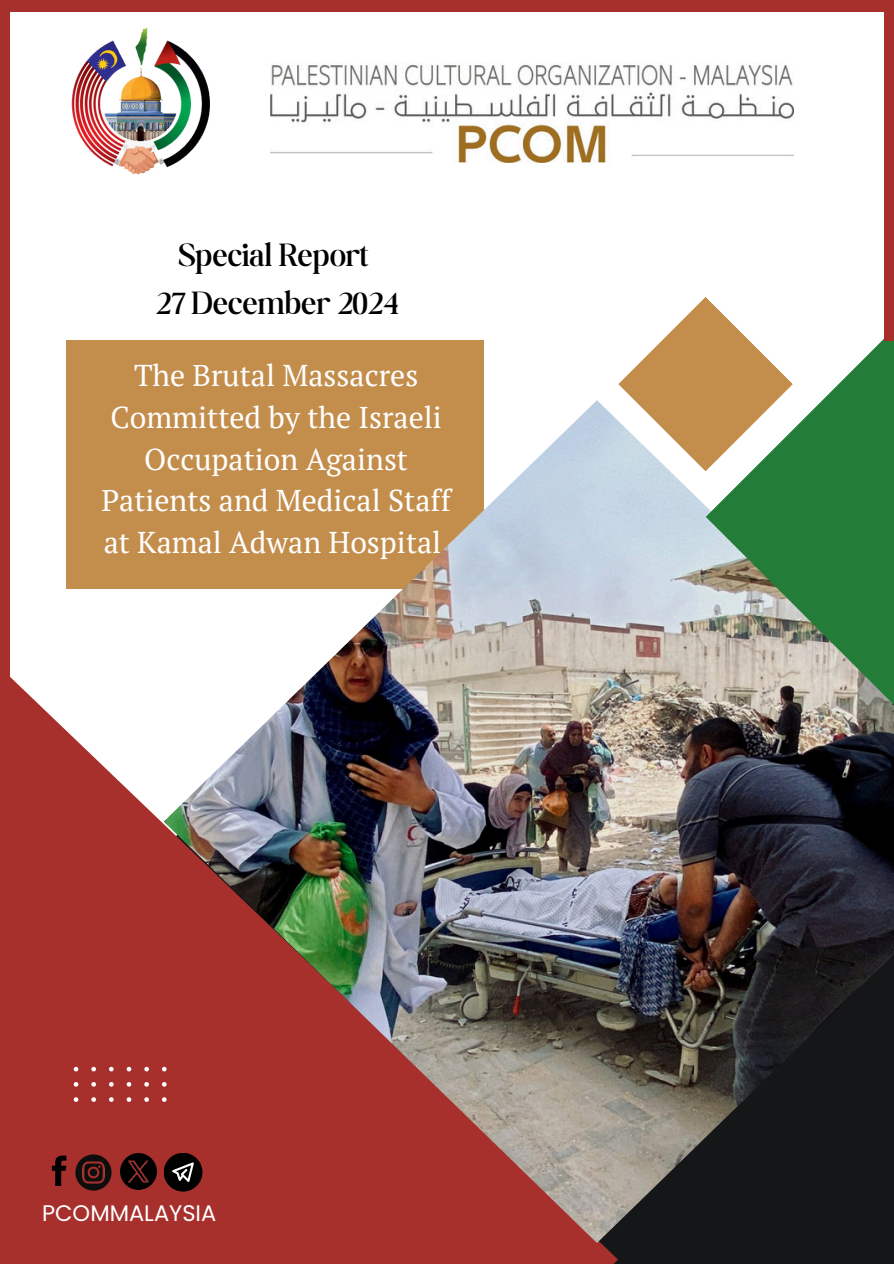
<style>
.page{position:relative;width:894px;height:1264px;background:#fff}
.page>*{position:absolute;margin:0;border:0;box-sizing:border-box;transform-origin:0 0}
.t1{font:300 34.5px/47.2px "Boston Angel";color:#000;text-align:center}
.t2{font:30px/41.7px "PT Serif";color:#fff;text-align:center}
.t3{font:22.5px "Poppins";color:#fff}
</style>
<div class="page">
<svg style="left:0;top:606px;width:618px;height:657px;fill:#a7302d"></svg>
<svg style="left:618px;top:297px;width:87px;height:103px"></svg>
<img style="left:71px;top:28px;width:139px;height:147px">
<img style="left:270px;top:64px;width:522px;height:99px">
<img style="left:120px;top:1153px;width:36px;height:36px">
<img style="left:75px;top:1154px;width:36px;height:36px">
<svg style="left:52px;top:1155px;width:14px;height:30px"></svg>
<svg style="left:74px;top:1066px;width:4px;height:5px"></svg>
<svg style="left:91px;top:1066px;width:5px;height:5px"></svg>
<svg style="left:109px;top:1066px;width:5px;height:5px"></svg>
<svg style="left:127px;top:1066px;width:4px;height:5px"></svg>
<svg style="left:144px;top:1066px;width:5px;height:5px"></svg>
<svg style="left:74px;top:1082px;width:4px;height:4px"></svg>
<svg style="left:91px;top:1082px;width:5px;height:4px"></svg>
<svg style="left:109px;top:1082px;width:5px;height:4px"></svg>
<svg style="left:127px;top:1082px;width:4px;height:4px"></svg>
<svg style="left:144px;top:1082px;width:5px;height:4px"></svg>
<svg style="left:74px;top:1097px;width:4px;height:4px"></svg>
<svg style="left:91px;top:1097px;width:5px;height:4px"></svg>
<svg style="left:109px;top:1097px;width:5px;height:4px"></svg>
<svg style="left:127px;top:1097px;width:4px;height:4px"></svg>
<svg style="left:144px;top:1097px;width:5px;height:4px"></svg>
<div style="left:67px;top:340px;width:417px;height:249px;background:#c38d4b"></div>
<img style="left:164px;top:400px;width:729px;height:842px">
<svg style="left:705px;top:297px;width:188px;height:506px"></svg>
<div style="left:0;top:0;width:893px;height:12px;background:#a7302d"></div>
<div style="left:884px;top:0;width:9px;height:340px;background:#a7302d"></div>
<div style="left:0;top:0;width:9px;height:687px;background:#a7302d"></div>
<h2 class="t1" style="left:155px;top:231px;width:244px">Special Report<br>27 December 2024</h2>
<h1 class="t2" style="left:101px;top:354px;width:351px">The Brutal Massacres<br>Committed by the Israeli<br>Occupation Against<br>Patients and Medical Staff at Kamal Adwan Hospital</h1>
<p class="t3" style="left:42px;top:1197px;width:175px">PCOMMALAYSIA</p>
</div>
